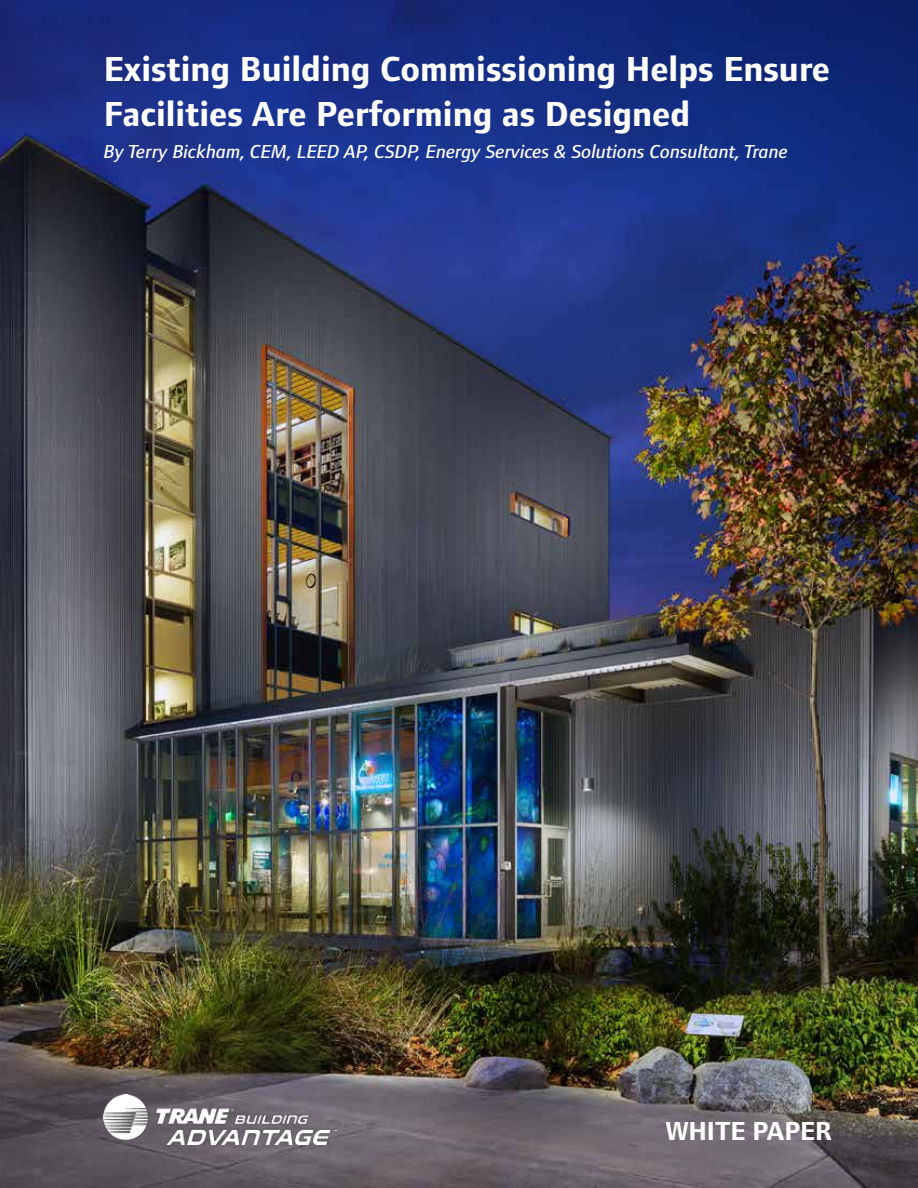
<style>
.page{position:relative;width:918px;height:1188px;background:#fff}
.page>*{position:absolute;margin:0;border:0;box-sizing:border-box;transform-origin:0 0}
.t1{font:700 36px/45px "Foundry Form Sans";color:#fff}
.t2{font:700 27px "Foundry Form Sans";color:#fff}
.t3{font:italic 19.5px "Foundry Form Sans Med";color:#fff}
</style>
<div class="page">
<img style="left:0;top:0;width:918px;height:1188px">
<img style="left:104px;top:1094px;width:232px;height:50px">
<p class="t1" style="left:104px;top:47px;width:728px">Existing Building Commissioning Helps Ensure<br>Facilities Are Performing as Designed</p>
<p class="t3" style="left:104px;top:140px;width:686px">By Terry Bickham, CEM, LEED AP, CSDP, Energy Services &amp; Solutions Consultant, Trane</p>
<p class="t2" style="left:666px;top:1115px;width:168px">WHITE PAPER</p>
</div>
